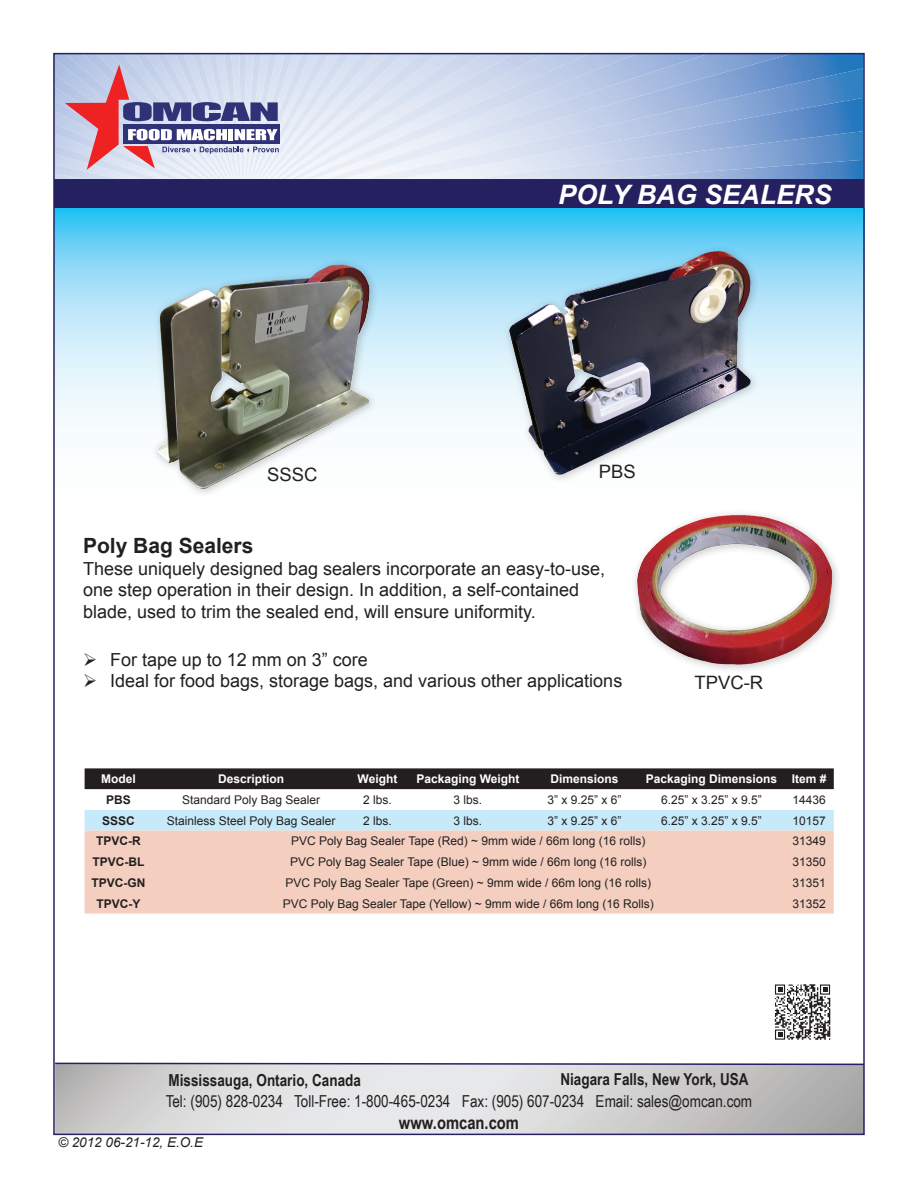
<style>
.page{position:relative;width:918px;height:1188px;background:#fff}
.page>*{position:absolute;margin:0;border:0;box-sizing:border-box;transform-origin:0 0}
.t1{font:italic 700 26.7px "Arial";color:#fff}
.t2{font:700 21px "Arial";color:#231f20}
.t3{font:18.45px "Arial";color:#231f20}
.t4{font:18px/21.6px "Arial";color:#231f20}
.t5{font:700 18px "Arial Narrow";color:#231f20}
.t6{font:16.5px "Arial Narrow";color:#231f20}
.t7{font:700 16.5px "Arial Narrow";color:#231f20}
.t8{font:italic 13.5px "Arial";color:#231f20}
.t9{font:12px "Arial";color:#231f20}
.t10{font:700 12px "Arial";color:#fff}
.t11{font:700 12px "Arial";color:#231f20}
</style>
<div class="page">
<svg style="left:56px;top:208px;width:806px;height:217px;background:#98def8"></svg>
<svg style="left:56px;top:1066px;width:806px;height:66px;background:#d3d3d3"></svg>
<div style="left:55px;top:179px;width:809px;height:29px;background:#252161"></div>
<svg style="left:56px;top:56px;width:806px;height:123px;background:#b7c2de"></svg>
<svg style="left:56px;top:1062px;width:806px;height:4px"></svg>
<div style="left:85px;top:768px;width:749px;height:21px;background:#231f20"></div>
<div style="left:85px;top:810px;width:749px;height:21px;background:#c6eafa"></div>
<div style="left:85px;top:831px;width:749px;height:83px;background:#f4cfc0"></div>
<div style="left:503px;top:245px;width:257px;height:239px;background:#231f20;opacity:.25"></div>
<img style="left:527px;top:251px;width:190px;height:65px">
<div style="left:150px;top:258px;width:229px;height:241px;background:#231f20;opacity:.25"></div>
<img style="left:158px;top:265px;width:180px;height:181px">
<div style="left:630px;top:509px;width:212px;height:165px;background:#231f20;opacity:.25"></div>
<img style="left:637px;top:515px;width:104px;height:124px">
<svg style="left:774px;top:984px;width:57px;height:56px"></svg>
<p class="t1" style="left:558px;top:177px;width:275px">POLY BAG SEALERS</p>
<p class="t3" style="left:267px;top:463px;width:52px">SSSC</p>
<p class="t3" style="left:599px;top:460px;width:38px">PBS</p>
<p class="t2" style="left:83px;top:532px;width:172px">Poly Bag Sealers</p>
<p class="t4" style="left:83px;top:558px;width:524px">These uniquely designed bag sealers incorporate an easy-to-use, one step operation in their design. In addition, a self-contained blade, used to trim the sealed end, will ensure uniformity.</p>
<p class="t4" style="left:83px;top:649px;width:286px">➢ For tape up to 12 mm on 3” core</p>
<p class="t4" style="left:83px;top:670px;width:541px">➢ Ideal for food bags, storage bags, and various other applications</p>
<p class="t3" style="left:695px;top:671px;width:70px">TPVC-R</p>
<p class="t10" style="left:101px;top:771px;width:36px">Model</p>
<p class="t10" style="left:218px;top:771px;width:68px">Description</p>
<p class="t10" style="left:358px;top:771px;width:41px">Weight</p>
<p class="t10" style="left:416px;top:771px;width:105px">Packaging Weight</p>
<p class="t10" style="left:551px;top:771px;width:70px">Dimensions</p>
<p class="t10" style="left:646px;top:771px;width:133px">Packaging Dimensions</p>
<p class="t10" style="left:792px;top:771px;width:36px">Item #</p>
<p class="t11" style="left:106px;top:792px;width:26px">PBS</p>
<p class="t9" style="left:182px;top:792px;width:140px">Standard Poly Bag Sealer</p>
<p class="t9" style="left:363px;top:792px;width:30px">2 lbs.</p>
<p class="t9" style="left:454px;top:792px;width:30px">3 lbs.</p>
<p class="t9" style="left:548px;top:792px;width:76px">3” x 9.25” x 6”</p>
<p class="t9" style="left:661px;top:792px;width:102px">6.25” x 3.25” x 9.5”</p>
<p class="t9" style="left:793px;top:792px;width:35px">14436</p>
<p class="t11" style="left:102px;top:812px;width:34px">SSSC</p>
<p class="t9" style="left:167px;top:813px;width:170px">Stainless Steel Poly Bag Sealer</p>
<p class="t9" style="left:363px;top:813px;width:30px">2 lbs.</p>
<p class="t9" style="left:454px;top:813px;width:30px">3 lbs.</p>
<p class="t9" style="left:548px;top:813px;width:76px">3” x 9.25” x 6”</p>
<p class="t9" style="left:661px;top:813px;width:102px">6.25” x 3.25” x 9.5”</p>
<p class="t9" style="left:793px;top:813px;width:35px">10157</p>
<p class="t11" style="left:96px;top:833px;width:46px">TPVC-R</p>
<p class="t9" style="left:291px;top:833px;width:356px">PVC Poly Bag Sealer Tape (Red) ~ 9mm wide / 66m long (16 rolls)</p>
<p class="t9" style="left:793px;top:833px;width:35px">31349</p>
<p class="t11" style="left:92px;top:854px;width:53px">TPVC-BL</p>
<p class="t9" style="left:290px;top:854px;width:358px">PVC Poly Bag Sealer Tape (Blue) ~ 9mm wide / 66m long (16 rolls)</p>
<p class="t9" style="left:793px;top:854px;width:35px">31350</p>
<p class="t11" style="left:91px;top:875px;width:55px">TPVC-GN</p>
<p class="t9" style="left:286px;top:875px;width:367px">PVC Poly Bag Sealer Tape (Green) ~ 9mm wide / 66m long (16 rolls)</p>
<p class="t9" style="left:793px;top:875px;width:35px">31351</p>
<p class="t11" style="left:96px;top:895px;width:46px">TPVC-Y</p>
<p class="t9" style="left:283px;top:895px;width:373px">PVC Poly Bag Sealer Tape (Yellow) ~ 9mm wide / 66m long (16 Rolls)</p>
<p class="t9" style="left:793px;top:895px;width:35px">31352</p>
<h3 class="t7" style="left:168px;top:1068px;width:194px">Mississauga, Ontario, Canada</h3>
<h3 class="t7" style="left:560px;top:1067px;width:190px">Niagara Falls, New York, USA</h3>
<h3 class="t6" style="left:166px;top:1089px;width:588px">Tel: (905) 828-0234 Toll-Free: 1-800-465-0234 Fax: (905) 607-0234 Email: sales@omcan.com</h3>
<h3 class="t5" style="left:399px;top:1109px;width:122px">www.omcan.com</h3>
<p class="t8" style="left:58px;top:1134px;width:147px">© 2012 06-21-12, E.O.E</p>
</div>
